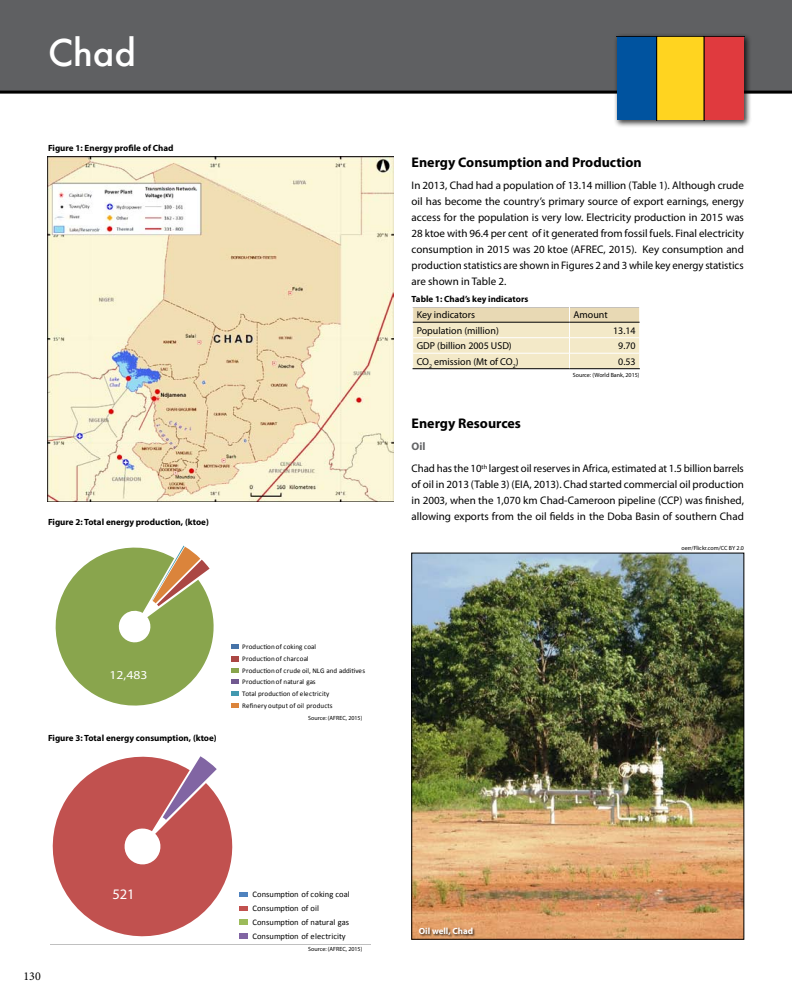
<style>
.page{position:relative;width:792px;height:1008px;background:#fff}
.page>*{position:absolute;margin:0;border:0;box-sizing:border-box;transform-origin:0 0}
.t1{font:500 36px "Futura";color:#fff}
.t2{font:14.6px "Myriad Pro";color:#fff}
.t3{font:700 14px "Myriad Pro";color:#000}
.t4{font:12.1px "Myriad Pro";color:#fff;scale:1.12 1}
.t5{font:12px "Minion Pro";color:#000}
.t6{font:11px/16px "Myriad Pro";letter-spacing:-.005em;color:#000;text-align:justify}
.t7{font:10px "Myriad Pro";color:#000}
.t8{font:700 9px "Myriad Pro";color:#000}
.t9{font:700 9px "Myriad Pro";color:#fff}
.t10{font:8.5px/13.8px "Calibri";letter-spacing:.01em;color:#010101}
.t11{font:7.1px/11.7px "Calibri";letter-spacing:.015em;color:#010101}
.t12{font:6px "Myriad Pro";color:#000}
.s1{font-weight:700;color:#636466}
</style>
<div class="page">
<div style="left:0;top:0;width:792px;height:92px;background:#5f6062"></div>
<img style="left:48px;top:156px;width:346px;height:346px">
<hr style="left:0;top:91px;width:792px;height:3px;background:#000">
<div style="left:613px;top:33px;width:139px;height:95px;background:#000;opacity:.75"></div>
<svg style="left:617px;top:36px;width:127px;height:84px"></svg>
<svg style="left:231px;top:644px;width:8px;height:64px"></svg>
<svg style="left:55px;top:545px;width:159px;height:161px"></svg>
<svg style="left:52px;top:756px;width:196px;height:183px"></svg>
<svg style="left:413px;top:308px;width:227px;height:61px"></svg>
<hr style="left:413px;top:369px;width:157px;height:1px;background:#000">
<hr style="left:570px;top:369px;width:70px;height:1px;background:#000">
<img style="left:414px;top:555px;width:328px;height:382px">
<div style="left:412px;top:553px;width:332px;height:386px;border:1px solid #000"></div>
<div style="left:419px;top:927px;width:58px;height:11px;background:#000;opacity:.75"></div>
<h1 class="t1" style="left:48px;top:28px;width:90px">Chad</h1>
<p class="t8" style="left:48px;top:142px;width:127px">Figure 1: Energy profile of Chad</p>
<p class="t8" style="left:48px;top:517px;width:162px">Figure 2: Total energy production, (ktoe)</p>
<p class="t4" style="left:110px;top:667px;width:35px">12,483</p>
<p class="t8" style="left:48px;top:733px;width:170px">Figure 3: Total energy consumption, (ktoe)</p>
<p class="t11" style="left:242px;top:641px;width:124px">Production of coking coal<br>Production of charcoal<br>Production of crude oil, NLG and additives<br>Production of natural gas<br>Total production of electricity<br>Refinery output of oil products</p>
<p class="t12" style="left:308px;top:714px;width:56px">Source: (AFREC, 2015)</p>
<p class="t3" style="left:412px;top:153px;width:232px">Energy Consumption and Production</p>
<p class="t6" style="left:412px;top:177px;width:334px">In 2013, Chad had a population of 13.14 million (Table 1). Although crude oil has become the country’s primary source of export earnings, energy access for the population is very low. Electricity production in 2015 was 28 ktoe with 96.4 per cent of it generated from fossil fuels. Final electricity consumption in 2015 was 20 ktoe (AFREC, 2015). Key consumption and production statistics are shown in Figures 2 and 3 while key energy statistics are shown in Table 2.</p>
<p class="t8" style="left:412px;top:293px;width:118px">Table 1: Chad’s key indicators</p>
<p class="t7" style="left:417px;top:309px;width:60px">Key indicators</p>
<p class="t7" style="left:574px;top:309px;width:36px">Amount</p>
<p class="t7" style="left:417px;top:324px;width:84px">Population (million)</p>
<p class="t7" style="left:613px;top:324px;width:24px">13.14</p>
<p class="t7" style="left:417px;top:340px;width:97px">GDP (billion 2005 USD)</p>
<p class="t7" style="left:618px;top:340px;width:19px">9.70</p>
<p class="t7" style="left:417px;top:355px;width:103px">CO<sub>2</sub> emission (Mt of CO<sub>2</sub>)</p>
<p class="t7" style="left:618px;top:355px;width:19px">0.53</p>
<p class="t12" style="left:573px;top:372px;width:68px">Source: (World Bank, 2015)</p>
<p class="t3" style="left:412px;top:414px;width:111px">Energy Resources</p>
<p class="t6" style="left:412px;top:435px;width:334px;line-height:22px"><span class="s1">Oil<br></span>Chad has the 10<sup>th</sup> largest oil reserves in Africa, estimated at 1.5 billion barrels</p>
<p class="t6" style="left:412px;top:476px;width:334px">of oil in 2013 (Table 3) (EIA, 2013). Chad started commercial oil production in 2003, when the 1,070 km Chad-Cameroon pipeline (CCP) was finished, allowing exports from the oil fields in the Doba Basin of southern Chad</p>
<p class="t12" style="left:681px;top:544px;width:64px">oerr/Flickr.com/CC BY 2.0</p>
<p class="t5" style="left:24px;top:968px;width:19px">130</p>
<h2 class="t2" style="left:112px;top:885px;width:24px">521</h2>
<p class="t10" style="left:253px;top:887px;width:99px">Consumption of coking coal<br>Consumption of oil<br>Consumption of natural gas<br>Consumption of electricity</p>
<p class="t12" style="left:308px;top:945px;width:56px">Source: (AFREC, 2015)</p>
<p class="t9" style="left:419px;top:925px;width:56px">Oil well, Chad</p>
</div>
